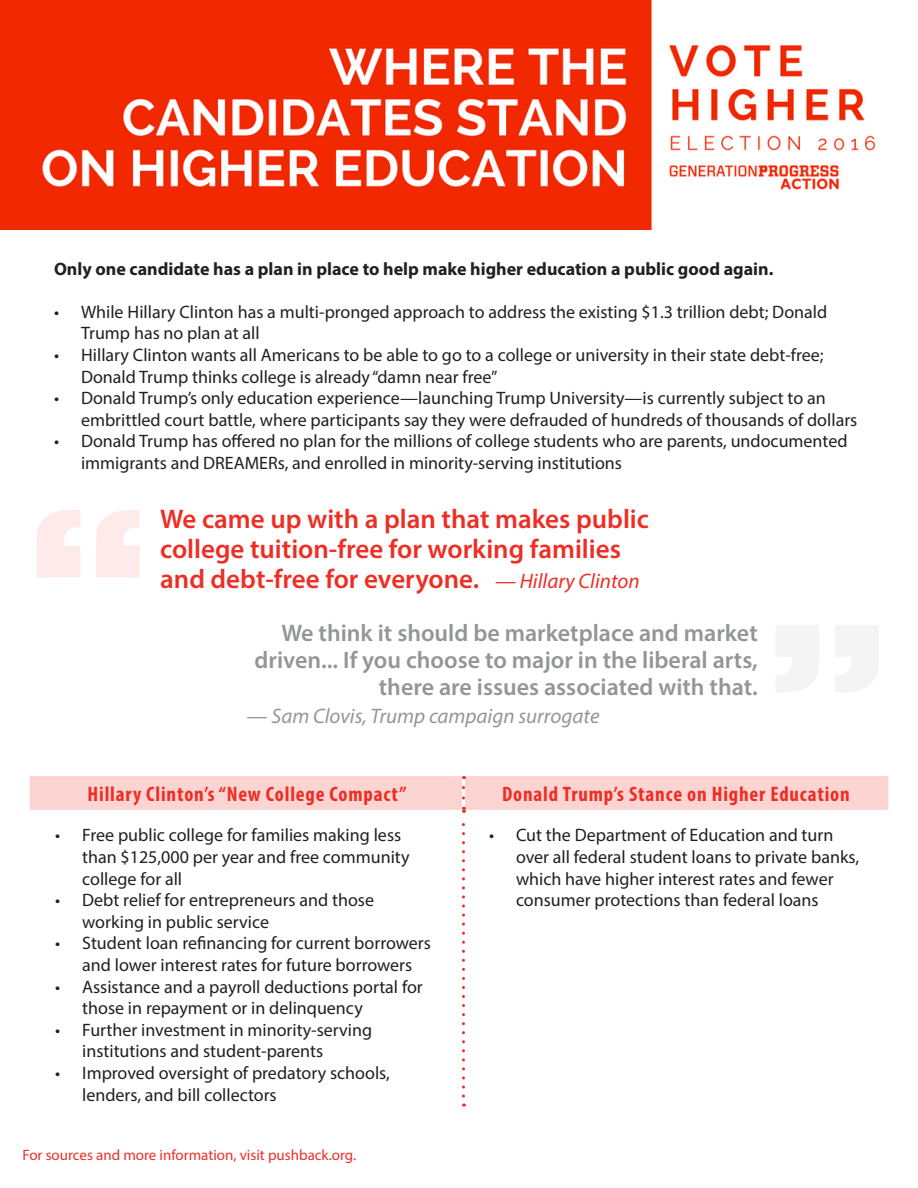
<style>
.page{position:relative;width:918px;height:1188px;background:#fff}
.page>*{position:absolute;margin:0;border:0;box-sizing:border-box;transform-origin:0 0}
.t1{font:800 180px "Rockwell";color:#ee2e24}
.t2{font:600 27px/30px "Myriad Pro";color:#ee2e24}
.t3{font:600 24px/27px "Myriad Pro";color:#939598;text-align:right}
.t4{font:700 condensed 21px "Myriad Pro";letter-spacing:.04em;color:#ee2e24}
.t5{font:italic 21px "Myriad Pro";color:#939598}
.t6{font:italic 21px "Myriad Pro";color:#ee2e24}
.t7{font:18px/21.6px "Myriad Pro";color:#231f20}
.t8{font:700 18px "Myriad Pro";color:#231f20}
.t9{font:15px "Myriad Pro";color:#ee2e24}
</style>
<div class="page">
<img style="left:0;top:0;width:876px;height:230px">
<svg style="left:30px;top:776px;width:858px;height:320px"></svg>
<p class="t8" style="left:54px;top:257px;width:721px">Only one candidate has a plan in place to help make higher education a public good again.</p>
<p class="t7" style="left:81px;top:301px;width:748px;text-indent:-27px">• While Hillary Clinton has a multi-pronged approach to address the existing $1.3 trillion debt; Donald<br>Trump has no plan at all</p>
<p class="t7" style="left:81px;top:344px;width:744px;text-indent:-27px">• Hillary Clinton wants all Americans to be able to go to a college or university in their state debt-free;<br>Donald Trump thinks college is already “damn near free”</p>
<p class="t7" style="left:81px;top:387px;width:778px;text-indent:-27px">• Donald Trump’s only education experience—launching Trump University—is currently subject to an embrittled court battle, where participants say they were defrauded of hundreds of thousands of dollars</p>
<p class="t7" style="left:81px;top:430px;width:768px;text-indent:-27px">• Donald Trump has offered no plan for the millions of college students who are parents, undocumented immigrants and DREAMERs, and enrolled in minority-serving institutions</p>
<p class="t2" style="left:160px;top:503px;width:490px">We came up with a plan that makes public college tuition-free for working families</p>
<h1 class="t1" style="left:23px;top:468px;width:131px">“</h1>
<p class="t2" style="left:160px;top:563px;width:321px">and debt-free for everyone.</p>
<p class="t6" style="left:495px;top:568px;width:146px">— Hillary Clinton</p>
<p class="t3" style="left:255px;top:618px;width:505px">We think it should be marketplace and market driven... If you choose to major in the liberal arts,</p>
<p class="t3" style="left:379px;top:672px;width:380px">there are issues associated with that.</p>
<p class="t5" style="left:247px;top:703px;width:354px">— Sam Clovis, Trump campaign surrogate</p>
<p class="t4" style="left:88px;top:781px;width:320px">Hillary Clinton’s “New College Compact”</p>
<p class="t7" style="left:82px;top:824px;width:329px;text-indent:-27px">• Free public college for families making less than $125,000 per year and free community college for all</p>
<p class="t7" style="left:82px;top:889px;width:293px;text-indent:-27px">• Debt relief for entrepreneurs and those working in public service</p>
<p class="t7" style="left:55px;top:932px;width:377px;text-align:center">• Student loan refinancing for current borrowers and lower interest rates for future borrowers</p>
<p class="t7" style="left:82px;top:975px;width:342px;text-indent:-27px">• Assistance and a payroll deductions portal for those in repayment or in delinquency</p>
<p class="t7" style="left:82px;top:1019px;width:292px;text-indent:-27px">• Further investment in minority-serving institutions and student-parents</p>
<p class="t7" style="left:82px;top:1062px;width:309px;text-indent:-27px">• Improved oversight of predatory schools, lenders, and bill collectors</p>
<p class="t9" style="left:23px;top:1145px;width:335px">For sources and more information, visit pushback.org.</p>
<p class="t4" style="left:502px;top:781px;width:349px">Donald Trump’s Stance on Higher Education</p>
<p class="t7" style="left:516px;top:824px;width:345px;text-indent:-27px">• Cut the Department of Education and turn over all federal student loans to private banks, which have higher interest rates and fewer consumer protections than federal loans</p>
</div>
